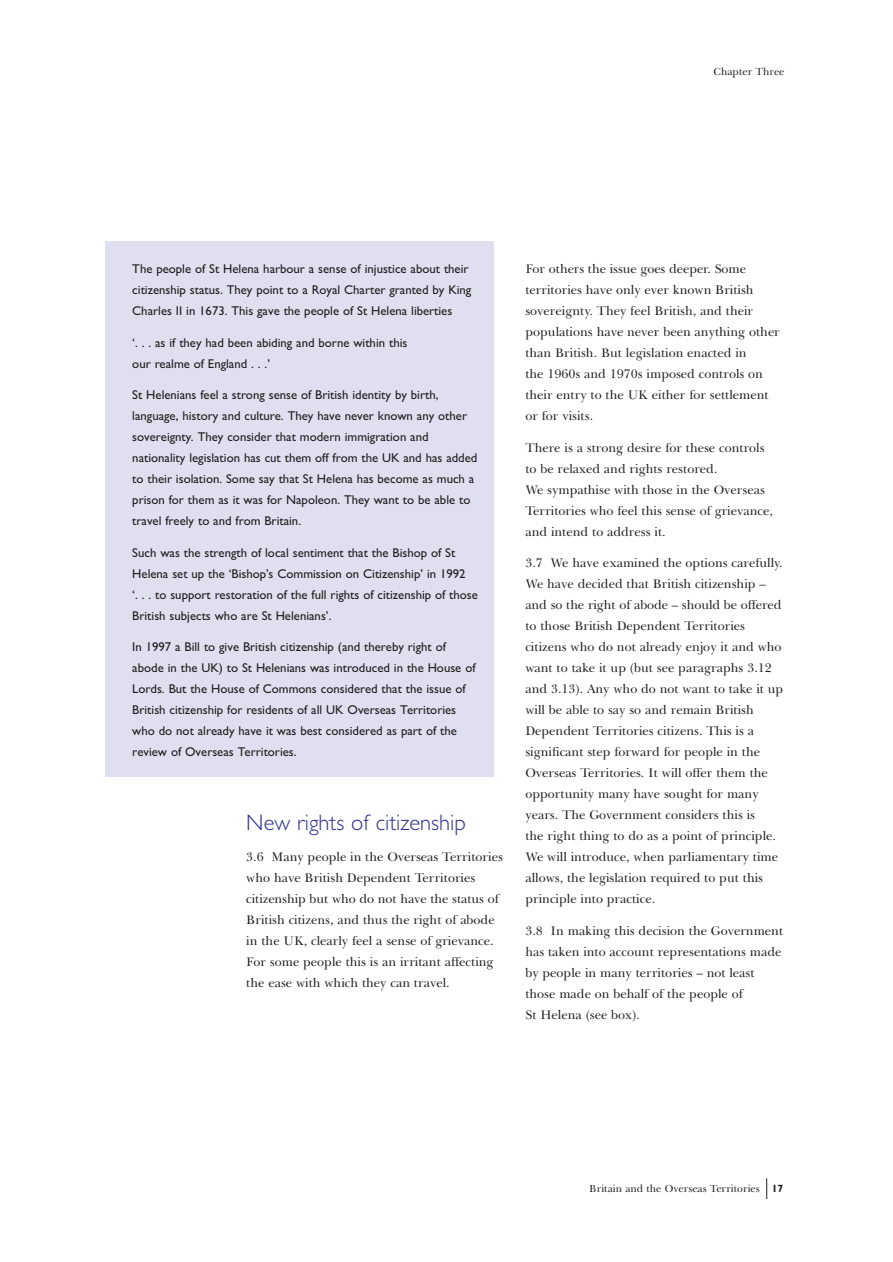
<style>
.page{position:relative;width:893px;height:1262px;background:#fff}
.page>*{position:absolute;margin:0;border:0;box-sizing:border-box;transform-origin:0 0}
.t1{font:300 22.5px "M Gill Sans";color:#2e3092}
.t2{font:12.75px/21px "Baskerville";color:#231f20}
.t3{font:12.75px/21px "M Gill Sans";color:#231f20}
.t4{font:10.5px "Baskerville";color:#231f20}
.s1{font-family:"M Gill Sans";font-weight:700}
</style>
<div class="page">
<svg style="left:766px;top:1178px;width:1px;height:20px"></svg>
<div style="left:105px;top:242px;width:389px;height:535px;background:#e0dfef"></div>
<p class="t4" style="left:713px;top:68px;width:72px">Chapter Three</p>
<p class="t3" style="left:132px;top:260px;width:340px">The people of St Helena harbour a sense of injustice about their citizenship status. They point to a Royal Charter granted by King<br>Charles II in 1673. This gave the people of St Helena liberties</p>
<p class="t3" style="left:132px;top:333px;width:276px">‘. . . as if they had been abiding and borne within this our realme of England . . .’</p>
<p class="t3" style="left:132px;top:386px;width:346px">St Helenians feel a strong sense of British identity by birth, language, history and culture. They have never known any other sovereignty. They consider that modern immigration and nationality legislation has cut them off from the UK and has added to their isolation. Some say that St Helena has become as much a prison for them as it was for Napoleon. They want to be able to travel freely to and from Britain.</p>
<p class="t3" style="left:132px;top:543px;width:347px">Such was the strength of local sentiment that the Bishop of St Helena set up the ‘Bishop’s Commission on Citizenship’ in 1992<br>‘. . . to support restoration of the full rights of citizenship of those British subjects who are St Helenians’.</p>
<p class="t3" style="left:132px;top:638px;width:345px">In 1997 a Bill to give British citizenship (and thereby right of abode in the UK) to St Helenians was introduced in the House of Lords. But the House of Commons considered that the issue of British citizenship for residents of all UK Overseas Territories who do not already have it was best considered as part of the review of Overseas Territories.</p>
<h1 class="t1" style="left:246px;top:814px;width:221px">New rights of citizenship</h1>
<p class="t2" style="left:246px;top:848px;width:258px">3.6 Many people in the Overseas Territories who have British Dependent Territories citizenship but who do not have the status of British citizens, and thus the right of abode in the UK, clearly feel a sense of grievance.<br>For some people this is an irritant affecting the ease with which they can travel.</p>
<p class="t2" style="left:525px;top:260px;width:256px">For others the issue goes deeper. Some territories have only ever known British sovereignty. They feel British, and their populations have never been anything other than British. But legislation enacted in<br>the 1960s and 1970s imposed controls on their entry to the UK either for settlement or for visits.</p>
<p class="t2" style="left:525px;top:438px;width:249px">There is a strong desire for these controls to be relaxed and rights restored.<br>We sympathise with those in the Overseas Territories who feel this sense of grievance, and intend to address it.</p>
<p class="t2" style="left:525px;top:554px;width:259px">3.7 We have examined the options carefully.<br>We have decided that British citizenship – and so the right of abode – should be offered to those British Dependent Territories citizens who do not already enjoy it and who want to take it up (but see paragraphs 3.12 and 3.13). Any who do not want to take it up will be able to say so and remain British Dependent Territories citizens. This is a significant step forward for people in the Overseas Territories. It will offer them the opportunity many have sought for many years. The Government considers this is<br>the right thing to do as a point of principle.<br>We will introduce, when parliamentary time allows, the legislation required to put this principle into practice.</p>
<p class="t2" style="left:525px;top:921px;width:259px">3.8 In making this decision the Government has taken into account representations made by people in many territories – not least those made on behalf of the people of<br>St Helena (see box).</p>
<p class="t4" style="left:589px;top:1184px;width:196px">Britain and the Overseas Territories <span class="s1">17</span></p>
</div>
